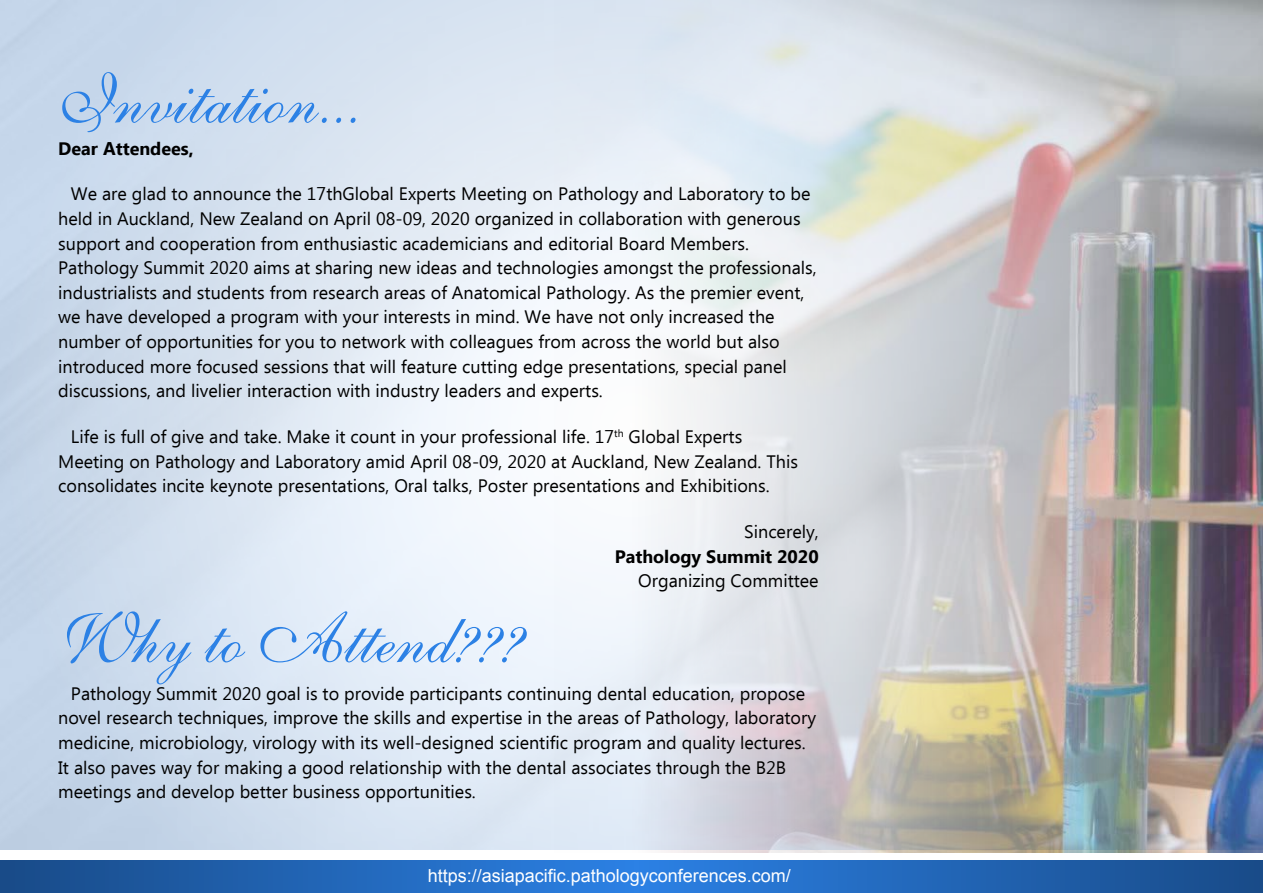
<style>
.page{position:relative;width:1263px;height:893px;background:#fff}
.page>*{position:absolute;margin:0;border:0;box-sizing:border-box;transform-origin:0 0}
.t1{font:70.65px "English 111 Presto BT";color:#2c81e5}
.t2{font:18px/24.6px "Ebrima";color:#000}
.t3{font:18px "Arial";color:#fff}
.t4{font:700 18px "Ebrima";color:#000}
</style>
<div class="page">
<svg style="left:0;top:860px;width:1263px;height:33px;background:#2165b5"></svg>
<img style="left:555px;top:0;width:708px;height:853px">
<h1 class="t1" style="left:58px;top:56px;width:305px">Invitation...</h1>
<p class="t4" style="left:58px;top:135px;width:137px">Dear Attendees,</p>
<p class="t2" style="left:58px;top:183px;width:760px;text-indent:13px">We are glad to announce the 17thGlobal Experts Meeting on Pathology and Laboratory to be held in Auckland, New Zealand on April 08-09, 2020 organized in collaboration with generous support and cooperation from enthusiastic academicians and editorial Board Members.<br>Pathology Summit 2020 aims at sharing new ideas and technologies amongst the professionals, industrialists and students from research areas of Anatomical Pathology. As the premier event, we have developed a program with your interests in mind. We have not only increased the number of opportunities for you to network with colleagues from across the world but also introduced more focused sessions that will feature cutting edge presentations, special panel discussions, and livelier interaction with industry leaders and experts.</p>
<p class="t2" style="left:58px;top:426px;width:741px;text-indent:13px">Life is full of give and take. Make it count in your professional life. 17<sup>th</sup> Global Experts<br>Meeting on Pathology and Laboratory amid April 08-09, 2020 at Auckland, New Zealand. This consolidates incite keynote presentations, Oral talks, Poster presentations and Exhibitions.</p>
<p class="t2" style="left:744px;top:521px;width:76px">Sincerely,</p>
<p class="t4" style="left:615px;top:543px;width:205px">Pathology Summit 2020</p>
<p class="t2" style="left:638px;top:570px;width:182px">Organizing Committee</p>
<h1 class="t1" style="left:58px;top:595px;width:467px">Why to Attend???</h1>
<p class="t2" style="left:58px;top:682px;width:759px;text-indent:13px">Pathology Summit 2020 goal is to provide participants continuing dental education, propose novel research techniques, improve the skills and expertise in the areas of Pathology, laboratory medicine, microbiology, virology with its well-designed scientific program and quality lectures.<br>It also paves way for making a good relationship with the dental associates through the B2B meetings and develop better business opportunities.</p>
<p class="t3" style="left:428px;top:864px;width:365px">https://asiapacific.pathologyconferences.com/</p>
</div>
